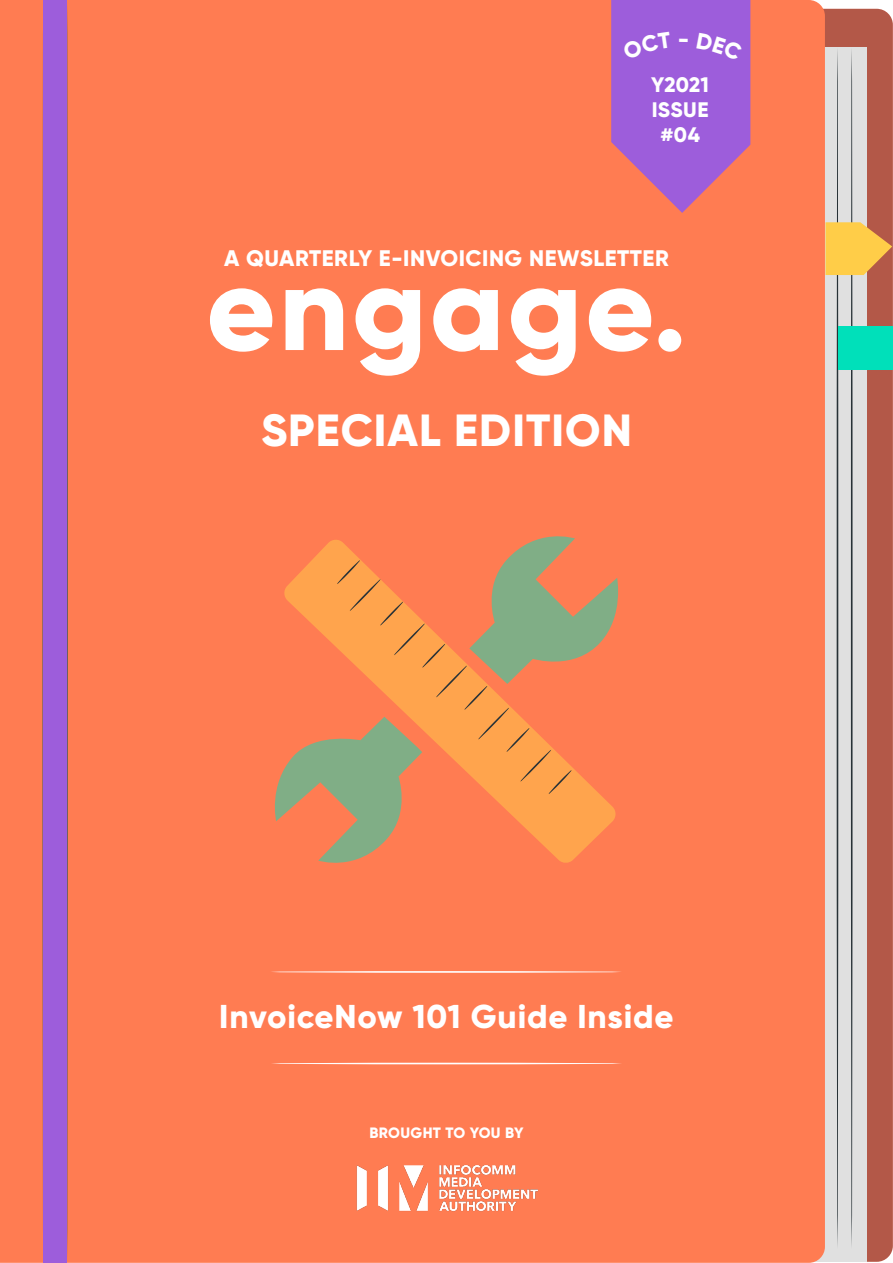
<style>
.page{position:relative;width:893px;height:1263px;background:#fff}
.page>*{position:absolute;margin:0;border:0;box-sizing:border-box;transform-origin:0 0}
.t1{font:800 120px "Gilroy";letter-spacing:.025em;color:#fff}
.t2{font:800 45px "Gilroy";letter-spacing:.025em;color:#fff}
.t3{font:800 33px "Gilroy";letter-spacing:.025em;color:#fff}
.t4{font:800 22.5px "Gilroy";letter-spacing:.025em;color:#fff}
.t5{font:800 21px/25.2px "Gilroy";letter-spacing:.015em;color:#fff;text-align:center}
.t6{font:800 15px "Gilroy";letter-spacing:.02em;color:#fff}
</style>
<div class="page">
<div style="left:825px;top:9px;width:68px;height:1253px;background:#b35848"></div>
<div style="left:364px;top:48px;width:503px;height:1214px;background:#e0e0e0"></div>
<div style="left:0;top:0;width:825px;height:1263px;background:#ff7c52"></div>
<svg style="left:42px;top:0;width:1px;height:1263px"></svg>
<svg style="left:67px;top:0;width:1px;height:1263px"></svg>
<div style="left:43px;top:0;width:24px;height:1263px;background:#9d5ddb"></div>
<hr style="left:837px;top:48px;width:1px;height:1201px;background:#283237;border-radius:50%">
<hr style="left:851px;top:48px;width:1px;height:1201px;background:#283237;border-radius:50%">
<svg style="left:825px;top:222px;width:67px;height:53px;background:#eeb44a"></svg>
<div style="left:838px;top:326px;width:55px;height:44px;background:#00e0ba"></div>
<svg style="left:275px;top:536px;width:343px;height:327px;background:#e5905a"></svg>
<hr style="left:271px;top:1063px;width:351px;height:1px;background:#fff;border-radius:50%">
<hr style="left:270px;top:971px;width:352px;height:2px;background:#fff;border-radius:50%">
<img style="left:346px;top:1137px;width:201px;height:104px">
<svg style="left:611px;top:0;width:139px;height:213px;background:#ac61c5"></svg>
<p class="t5" style="left:651px;top:72px;width:59px">Y2021<br>ISSUE #04</p>
<p class="t4" style="left:224px;top:244px;width:446px">A QUARTERLY E-INVOICING NEWSLETTER</p>
<h1 class="t1" style="left:206px;top:232px;width:482px">engage.</h1>
<h2 class="t2" style="left:261px;top:401px;width:372px">SPECIAL EDITION</h2>
<h3 class="t3" style="left:219px;top:996px;width:456px">InvoiceNow 101 Guide Inside</h3>
<p class="t6" style="left:369px;top:1123px;width:156px">BROUGHT TO YOU BY</p>
</div>
